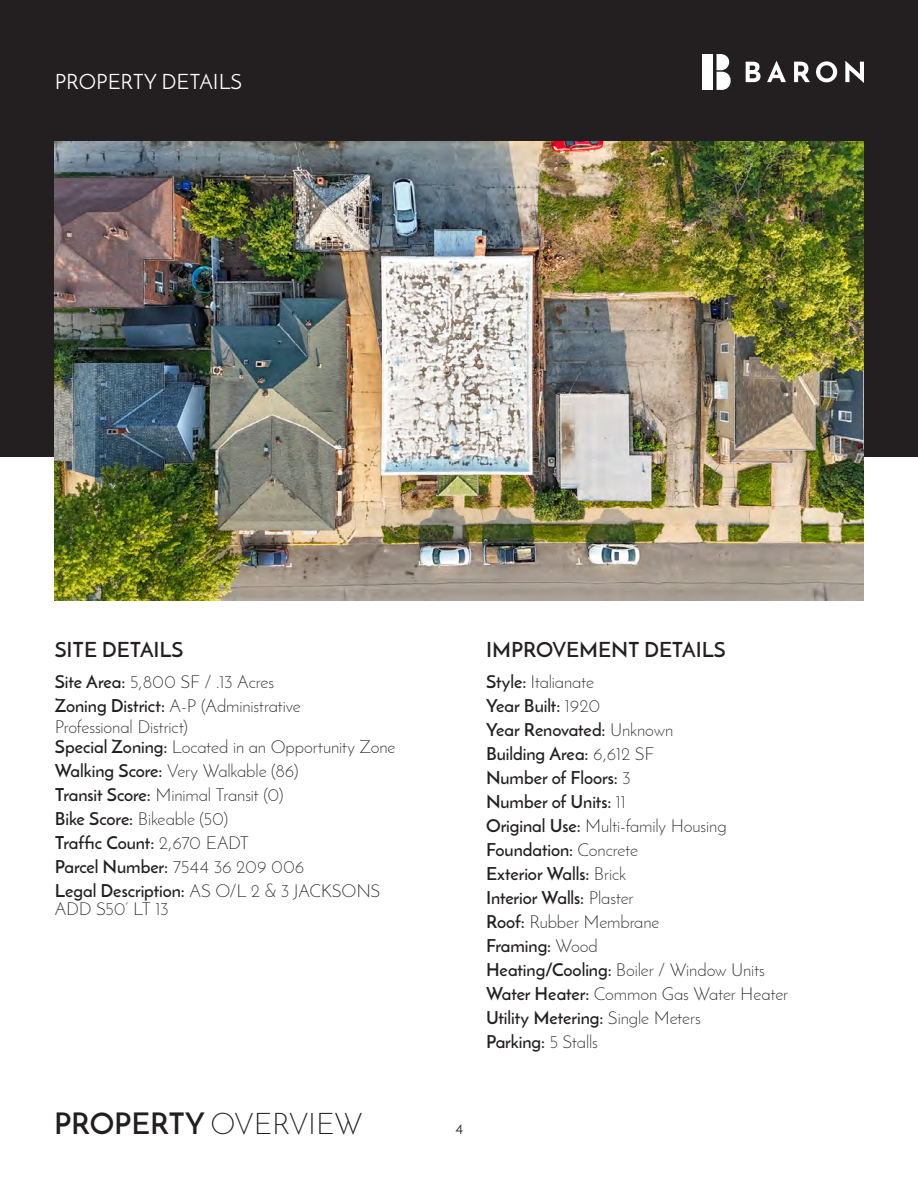
<style>
.page{position:relative;width:918px;height:1188px;background:#fff}
.page>*{position:absolute;margin:0;border:0;box-sizing:border-box;transform-origin:0 0}
.t1{font:600 30px "Josefin Sans";color:#231f20}
.t2{font:600 21px "Josefin Sans";color:#231f20}
.t3{font:21px "Josefin Sans";color:#fff}
.data_paragraphs{font:300 18px/20.2px "Josefin Sans";letter-spacing:-.005em;color:#231f20}
.data_paragraphs-2{font:600 18px "Josefin Sans";letter-spacing:-.005em;color:#231f20}
.t4{font:15px "Josefin Sans";color:#231f20}
.s1{font-weight:600}
.s2{font-weight:300}
</style>
<div class="page">
<div style="left:0;top:0;width:918px;height:457px;background:#231f20"></div>
<div style="left:702px;top:54px;width:11px;height:36px;background:#fff"></div>
<svg style="left:717px;top:54px;width:14px;height:36px"></svg>
<svg style="left:746px;top:62px;width:15px;height:20px"></svg>
<svg style="left:767px;top:61px;width:19px;height:21px"></svg>
<svg style="left:794px;top:62px;width:16px;height:20px"></svg>
<svg style="left:816px;top:61px;width:21px;height:21px"></svg>
<svg style="left:845px;top:61px;width:19px;height:22px"></svg>
<img style="left:55px;top:142px;width:809px;height:459px">
<p class="t3" style="left:55px;top:69px;width:189px">PROPERTY DETAILS</p>
<p class="t2" style="left:55px;top:637px;width:130px">SITE DETAILS</p>
<p class="data_paragraphs" style="left:55px;top:672px;width:221px"><span class="s1">Site Area:</span> 5,800 SF / .13 Acres</p>
<p class="data_paragraphs" style="left:55px;top:696px;width:342px"><span class="s1">Zoning District:</span> A-P (Administrative<br>Professional District)<br><span class="s1">Special Zoning:</span> Located in an Opportunity Zone</p>
<p class="data_paragraphs" style="left:55px;top:760px;width:245px"><span class="s1">Walking Score:</span> Very Walkable (86)</p>
<p class="data_paragraphs" style="left:55px;top:784px;width:231px"><span class="s1">Transit Score:</span> Minimal Transit (0)</p>
<p class="data_paragraphs" style="left:55px;top:808px;width:175px"><span class="s1">Bike Score:</span> Bikeable (50)</p>
<p class="data_paragraphs-2" style="left:55px;top:831px;width:196px">Traffic Count: <span class="s2">2,670 EADT</span></p>
<p class="data_paragraphs-2" style="left:55px;top:855px;width:251px">Parcel Number: <span class="s2">7544 36 209 006</span></p>
<p class="data_paragraphs" style="left:55px;top:881px;width:327px;line-height:18px"><span class="s1">Legal Description:</span> AS O/L 2 &amp; 3 JACKSONS<br>ADD S50’ LT 13</p>
<p class="t1" style="left:54px;top:1105px;width:310px">PROPERTY <span class="s2">OVERVIEW</span></p>
<p class="t2" style="left:486px;top:637px;width:241px">IMPROVEMENT DETAILS</p>
<p class="data_paragraphs" style="left:486px;top:672px;width:109px"><span class="s1">Style:</span> Italianate</p>
<p class="data_paragraphs-2" style="left:486px;top:695px;width:116px">Year Built: <span class="s2">1920</span></p>
<p class="data_paragraphs-2" style="left:486px;top:719px;width:189px">Year Renovated: <span class="s2">Unknown</span></p>
<p class="data_paragraphs-2" style="left:486px;top:743px;width:170px">Building Area: <span class="s2">6,612 SF</span></p>
<p class="data_paragraphs-2" style="left:486px;top:767px;width:146px">Number of Floors: <span class="s2">3</span></p>
<p class="data_paragraphs-2" style="left:486px;top:791px;width:142px">Number of Units: <span class="s2">11</span></p>
<p class="data_paragraphs" style="left:486px;top:816px;width:242px"><span class="s1">Original Use:</span> Multi-family Housing</p>
<p class="data_paragraphs-2" style="left:486px;top:839px;width:153px">Foundation: <span class="s2">Concrete</span></p>
<p class="data_paragraphs-2" style="left:486px;top:863px;width:142px">Exterior Walls: <span class="s2">Brick</span></p>
<p class="data_paragraphs-2" style="left:486px;top:887px;width:149px">Interior Walls: <span class="s2">Plaster</span></p>
<p class="data_paragraphs" style="left:486px;top:912px;width:175px"><span class="s1">Roof:</span> Rubber Membrane</p>
<p class="data_paragraphs-2" style="left:486px;top:935px;width:113px">Framing: <span class="s2">Wood</span></p>
<p class="data_paragraphs" style="left:486px;top:960px;width:281px"><span class="s1">Heating/Cooling:</span> Boiler / Window Units</p>
<p class="data_paragraphs" style="left:486px;top:984px;width:304px"><span class="s1">Water Heater:</span> Common Gas Water Heater</p>
<p class="data_paragraphs-2" style="left:486px;top:1007px;width:216px">Utility Metering: <span class="s2">Single Meters</span></p>
<p class="data_paragraphs-2" style="left:486px;top:1031px;width:113px">Parking: <span class="s2">5 Stalls</span></p>
<p class="t4" style="left:455px;top:1120px;width:9px">4</p>
</div>
